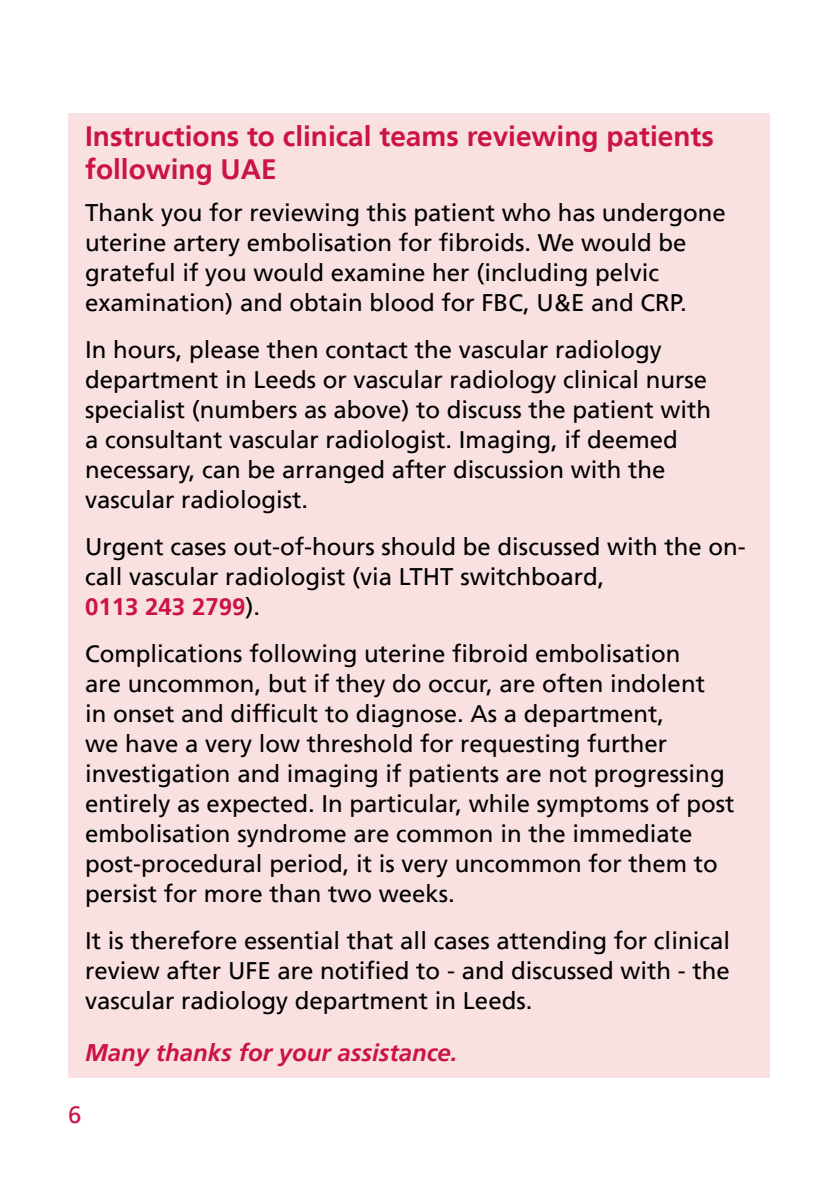
<style>
.page{position:relative;width:840px;height:1191px;background:#fff}
.page>*{position:absolute;margin:0;border:0;box-sizing:border-box;transform-origin:0 0}
.Main_Headings{font:700 28px/33.6px "Frutiger LT";color:#cb1445}
.Body_Text{font:24px/30px "Frutiger LT";color:#000}
.Sub-sub_heading{font:italic 700 24px "Frutiger LT";color:#cb1445}
.Body_Text-2{font:700 24px "Frutiger LT";color:#cb1445}
.t1{font:24px "Frutiger LT";color:#cb1445}
.s1{font-weight:400;color:#000}
</style>
<div class="page">
<div style="left:68px;top:113px;width:701px;height:964px;background:#f8e1e0"></div>
<p class="Main_Headings" style="left:85px;top:119px;width:630px">Instructions to clinical teams reviewing patients following UAE</p>
<p class="Body_Text" style="left:85px;top:197px;width:642px">Thank you for reviewing this patient who has undergone uterine artery embolisation for fibroids. We would be grateful if you would examine her (including pelvic examination) and obtain blood for FBC, U&amp;E and CRP.</p>
<p class="Body_Text" style="left:85px;top:334px;width:627px">In hours, please then contact the vascular radiology department in Leeds or vascular radiology clinical nurse specialist (numbers as above) to discuss the patient with a consultant vascular radiologist. Imaging, if deemed necessary, can be arranged after discussion with the vascular radiologist.</p>
<p class="Body_Text" style="left:85px;top:531px;width:662px">Urgent cases out-of-hours should be discussed with the on&shy;call vascular radiologist (via LTHT switchboard,</p>
<p class="Body_Text-2" style="left:85px;top:592px;width:176px">0113 243 2799<span class="s1">).</span></p>
<p class="Body_Text" style="left:85px;top:638px;width:650px">Complications following uterine fibroid embolisation<br>are uncommon, but if they do occur, are often indolent<br>in onset and difficult to diagnose. As a department,<br>we have a very low threshold for requesting further investigation and imaging if patients are not progressing entirely as expected. In particular, while symptoms of post embolisation syndrome are common in the immediate post-procedural period, it is very uncommon for them to persist for more than two weeks.</p>
<p class="Body_Text" style="left:85px;top:925px;width:646px;text-align:justify">It is therefore essential that all cases attending for clinical review after UFE are notified to - and discussed with - the vascular radiology department in Leeds.</p>
<p class="Sub-sub_heading" style="left:85px;top:1038px;width:374px">Many thanks for your assistance.</p>
<p class="t1" style="left:68px;top:1101px;width:15px">6</p>
</div>
